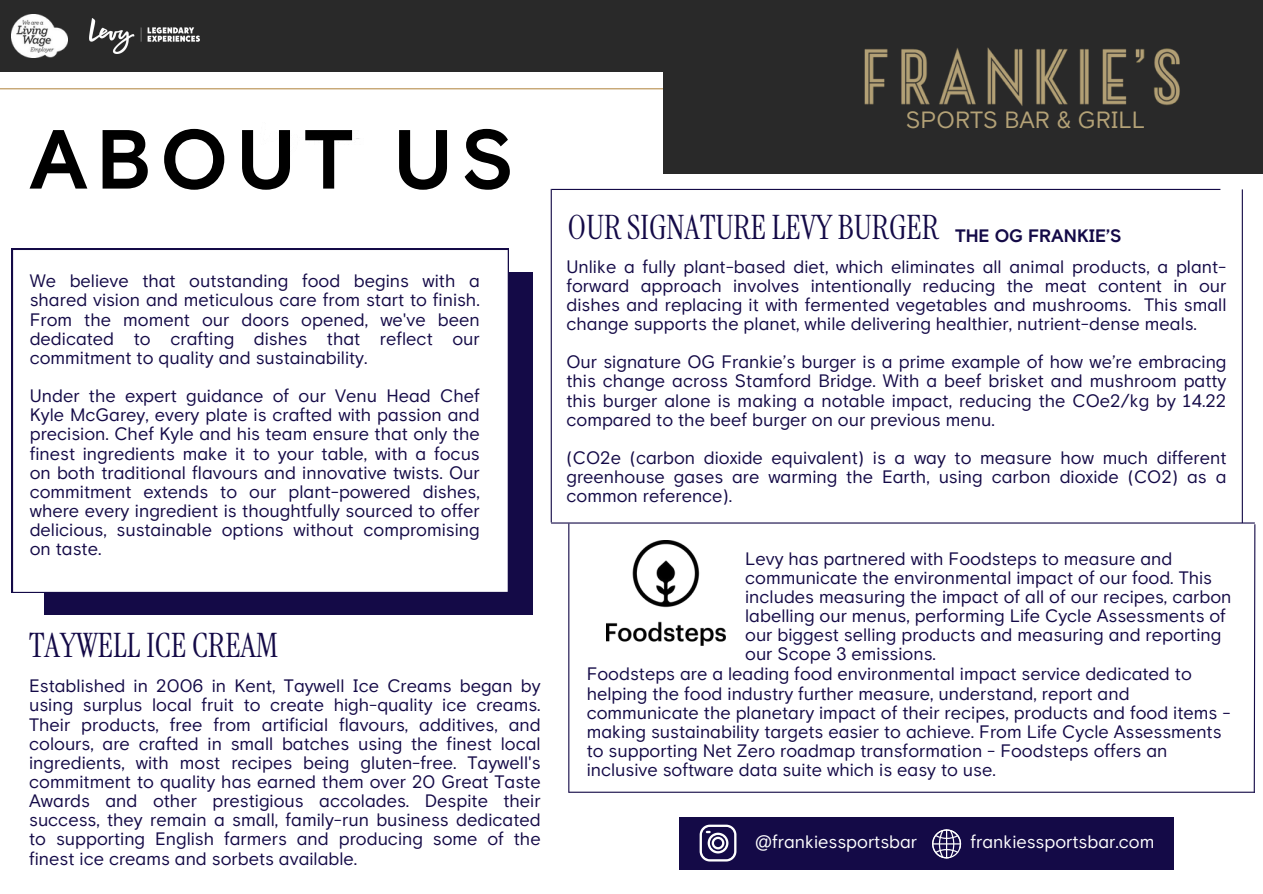
<style>
.page{position:relative;width:1263px;height:894px;background:#fff}
.page>*{position:absolute;margin:0;border:0;box-sizing:border-box;transform-origin:0 0}
.t1{font:700 83.55px "Chelsea Basis";letter-spacing:.105em;color:#000}
.t2{font:33.6px "Instrument Serif";color:#140a47}
.t3{font:23.4px "Chelsea Basis";color:#b4a277}
.t4{font:18px/19.2px "Chelsea Basis";color:#140a47;text-align:justify}
.t5{font:18px "Chelsea Basis";color:#fff}
.t6{font:700 18px "Chelsea Basis";color:#140a47}
</style>
<div class="page">
<img style="left:315px;top:131px;width:44px;height:12px">
<hr style="left:552px;top:189px;width:668px;height:1px;background:#140a47">
<hr style="left:551px;top:522px;width:704px;height:1px;background:#140a47">
<div style="left:45px;top:272px;width:487px;height:343px;background:#140a47"></div>
<div style="left:12px;top:249px;width:497px;height:343px;background:#fff"></div>
<div style="left:0;top:0;width:1263px;height:72px;background:#292929"></div>
<hr style="left:0;top:88px;width:1263px;height:1px;background:#b88f4f">
<div style="left:663px;top:63px;width:600px;height:111px;background:#292929"></div>
<img style="left:89px;top:19px;width:110px;height:35px">
<img style="left:12px;top:14px;width:55px;height:44px">
<hr style="left:1242px;top:189px;width:1px;height:334px;background:#140a47">
<div style="left:679px;top:817px;width:494px;height:51px;background:#140a47"></div>
<hr style="left:568px;top:523px;width:1px;height:269px;background:#140a47">
<hr style="left:569px;top:791px;width:686px;height:1px;background:#140a47">
<img style="left:606px;top:540px;width:120px;height:105px">
<svg style="left:1253px;top:523px;width:3px;height:270px"></svg>
<img style="left:864px;top:47px;width:316px;height:59px">
<hr style="left:551px;top:189px;width:1px;height:333px;background:#140a47">
<p class="t1" style="left:29px;top:123px;width:487px">ABOUT US</p>
<p class="t4" style="left:30px;top:272px;width:452px">We believe that outstanding food begins with a shared vision and meticulous care from start to finish.<br>From the moment our doors opened, we've been dedicated to crafting dishes that reflect our commitment to quality and sustainability.</p>
<p class="t4" style="left:30px;top:387px;width:452px">Under the expert guidance of our Venu Head Chef Kyle McGarey, every plate is crafted with passion and precision. Chef Kyle and his team ensure that only the finest ingredients make it to your table, with a focus on both traditional flavours and innovative twists. Our commitment extends to our plant-powered dishes, where every ingredient is thoughtfully sourced to offer delicious, sustainable options without compromising on taste.</p>
<p class="t2" style="left:29px;top:623px;width:251px">TAYWELL ICE CREAM</p>
<p class="t4" style="left:29px;top:677px;width:513px">Established in 2006 in Kent, Taywell Ice Creams began by using surplus local fruit to create high-quality ice creams.<br>Their products, free from artificial flavours, additives, and colours, are crafted in small batches using the finest local ingredients, with most recipes being gluten-free. Taywell's commitment to quality has earned them over 20 Great Taste Awards and other prestigious accolades. Despite their success, they remain a small, family-run business dedicated to supporting English farmers and producing some of the finest ice creams and sorbets available.</p>
<p class="t3" style="left:906px;top:110px;width:241px">SPORTS BAR &amp; GRILL</p>
<p class="t2" style="left:568px;top:206px;width:373px">OUR SIGNATURE LEVY BURGER</p>
<p class="t6" style="left:955px;top:228px;width:168px">THE OG FRANKIE’S</p>
<p class="t4" style="left:566px;top:258px;width:661px">Unlike a fully plant-based diet, which eliminates all animal products, a plant&shy;forward approach involves intentionally reducing the meat content in our dishes and replacing it with fermented vegetables and mushrooms. This small change supports the planet, while delivering healthier, nutrient-dense meals.</p>
<p class="t4" style="left:566px;top:353px;width:661px">Our signature OG Frankie’s burger is a prime example of how we’re embracing this change across Stamford Bridge. With a beef brisket and mushroom patty this burger alone is making a notable impact, reducing the COe2/kg by 14.22 compared to the beef burger on our previous menu.</p>
<h3 class="t4" style="left:566px;top:449px;width:661px">(CO2e (carbon dioxide equivalent) is a way to measure how much different greenhouse gases are warming the Earth, using carbon dioxide (CO2) as a common reference).</h3>
<p class="t4" style="left:745px;top:550px;width:488px;text-align:left">Levy has partnered with Foodsteps to measure and communicate the environmental impact of our food. This includes measuring the impact of all of our recipes, carbon labelling our menus, performing Life Cycle Assessments of our biggest selling products and measuring and reporting our Scope 3 emissions.</p>
<p class="t4" style="left:587px;top:665px;width:645px;text-align:left">Foodsteps are a leading food environmental impact service dedicated to helping the food industry further measure, understand, report and communicate the planetary impact of their recipes, products and food items - making sustainability targets easier to achieve. From Life Cycle Assessments to supporting Net Zero roadmap transformation - Foodsteps offers an inclusive software data suite which is easy to use.</p>
<p class="t5" style="left:755px;top:833px;width:164px">@frankiessportsbar</p>
<h4 class="t5" style="left:970px;top:833px;width:186px">frankiessportsbar.com</h4>
</div>
